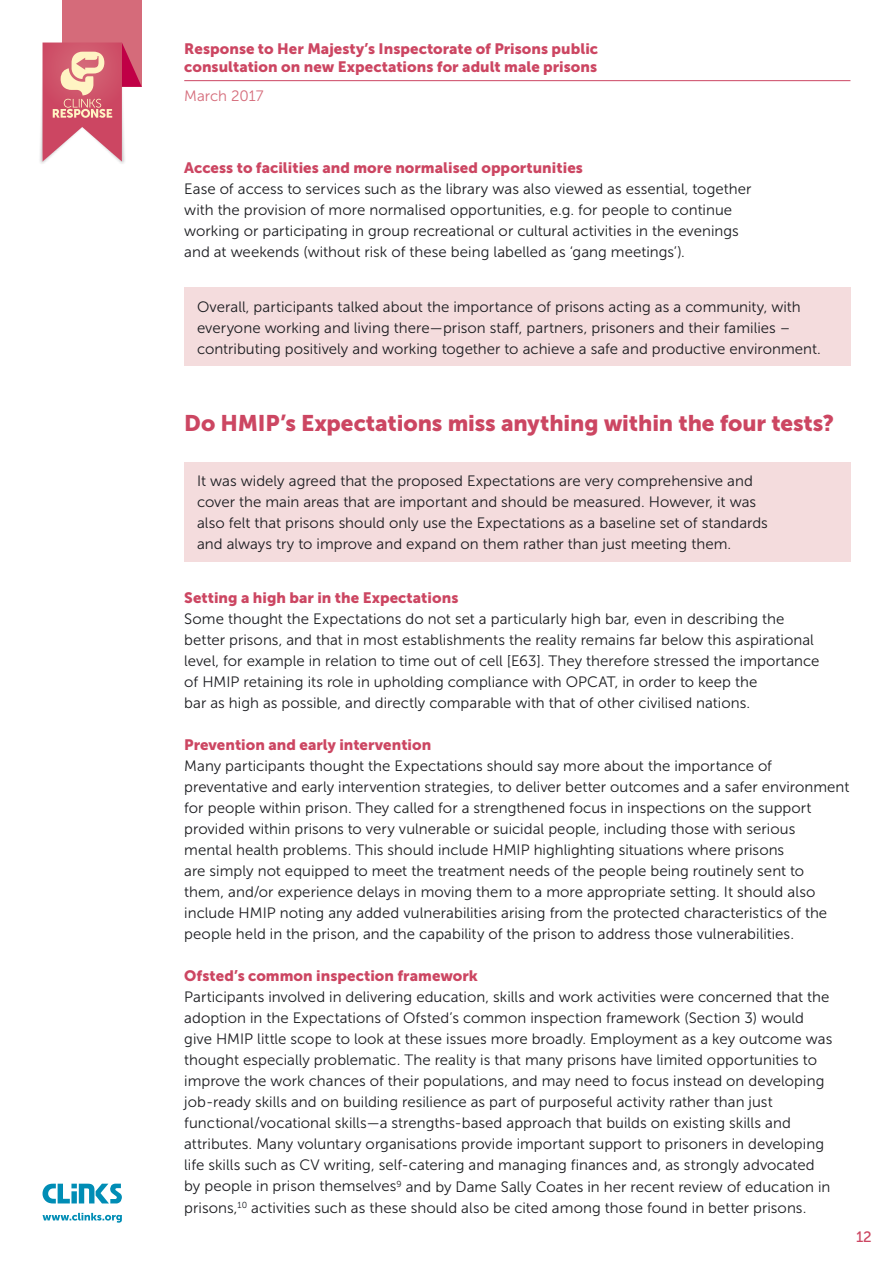
<style>
.page{position:relative;width:893px;height:1263px;background:#fff}
.page>*{position:absolute;margin:0;border:0;box-sizing:border-box;transform-origin:0 0}
.t1{font:22.5px "Museo Sans 900";letter-spacing:-.005em;color:#cc4662}
.t2{font:15px/21px "Museo Sans 300";letter-spacing:.005em;color:#1b1c20}
.t3{font:15px/18px "Museo Sans 900";letter-spacing:.005em;color:#cc4662}
.t4{font:15px "Museo Sans 300";letter-spacing:-.01em;color:#d56b7a}
.t5{font:15px "Museo Sans 500";color:#cc4662}
</style>
<div class="page">
<div style="left:62px;top:0;width:80px;height:87px;background:#d56b7a"></div>
<div style="left:38px;top:48px;width:88px;height:117px;background:#1b1c20;opacity:.25"></div>
<svg style="left:43px;top:43px;width:99px;height:119px"></svg>
<svg style="left:43px;top:1183px;width:79px;height:20px"></svg>
<svg style="left:43px;top:1213px;width:79px;height:10px"></svg>
<hr style="left:184px;top:80px;width:666px;height:1px;background:#cc4662">
<div style="left:184px;top:288px;width:666px;height:78px;background:#f4dcdd"></div>
<div style="left:184px;top:462px;width:666px;height:99px;background:#f4dcdd"></div>
<p class="t3" style="left:184px;top:39px;width:415px">Response to Her Majesty’s Inspectorate of Prisons public consultation on new Expectations for adult male prisons</p>
<p class="t4" style="left:184px;top:88px;width:81px">March 2017</p>
<p class="t3" style="left:184px;top:159px;width:400px">Access to facilities and more normalised opportunities</p>
<p class="t2" style="left:184px;top:178px;width:569px">Ease of access to services such as the library was also viewed as essential, together with the provision of more normalised opportunities, e.g. for people to continue working or participating in group recreational or cultural activities in the evenings and at weekends (without risk of these being labelled as ‘gang meetings’).</p>
<p class="t2" style="left:197px;top:296px;width:625px">Overall, participants talked about the importance of prisons acting as a community, with everyone working and living there—prison staff, partners, prisoners and their families – contributing positively and working together to achieve a safe and productive environment.</p>
<h1 class="t1" style="left:184px;top:410px;width:651px">Do HMIP’s Expectations miss anything within the four tests?</h1>
<p class="t2" style="left:197px;top:470px;width:572px">It was widely agreed that the proposed Expectations are very comprehensive and cover the main areas that are important and should be measured. However, it was also felt that prisons should only use the Expectations as a baseline set of standards and always try to improve and expand on them rather than just meeting them.</p>
<p class="t3" style="left:184px;top:589px;width:276px">Setting a high bar in the Expectations</p>
<p class="t2" style="left:184px;top:609px;width:637px">Some thought the Expectations do not set a particularly high bar, even in describing the better prisons, and that in most establishments the reality remains far below this aspirational level, for example in relation to time out of cell [E63]. They therefore stressed the importance of HMIP retaining its role in upholding compliance with OPCAT, in order to keep the<br>bar as high as possible, and directly comparable with that of other civilised nations.</p>
<p class="t3" style="left:184px;top:736px;width:249px">Prevention and early intervention</p>
<p class="t2" style="left:184px;top:756px;width:667px">Many participants thought the Expectations should say more about the importance of preventative and early intervention strategies, to deliver better outcomes and a safer environment for people within prison. They called for a strengthened focus in inspections on the support provided within prisons to very vulnerable or suicidal people, including those with serious<br>mental health problems. This should include HMIP highlighting situations where prisons<br>are simply not equipped to meet the treatment needs of the people being routinely sent to<br>them, and/or experience delays in moving them to a more appropriate setting. It should also include HMIP noting any added vulnerabilities arising from the protected characteristics of the people held in the prison, and the capability of the prison to address those vulnerabilities.</p>
<p class="t3" style="left:184px;top:967px;width:295px">Ofsted’s common inspection framework</p>
<p class="t2" style="left:184px;top:987px;width:650px">Participants involved in delivering education, skills and work activities were concerned that the adoption in the Expectations of Ofsted’s common inspection framework (Section 3) would give HMIP little scope to look at these issues more broadly. Employment as a key outcome was thought especially problematic. The reality is that many prisons have limited opportunities to improve the work chances of their populations, and may need to focus instead on developing job-ready skills and on building resilience as part of purposeful activity rather than just functional/vocational skills—a strengths-based approach that builds on existing skills and attributes. Many voluntary organisations provide important support to prisoners in developing life skills such as CV writing, self-catering and managing finances and, as strongly advocated by people in prison themselves<sup>9</sup> and by Dame Sally Coates in her recent review of education in prisons,<sup>10</sup> activities such as these should also be cited among those found in better prisons.</p>
<p class="t5" style="left:856px;top:1228px;width:17px">12</p>
</div>
